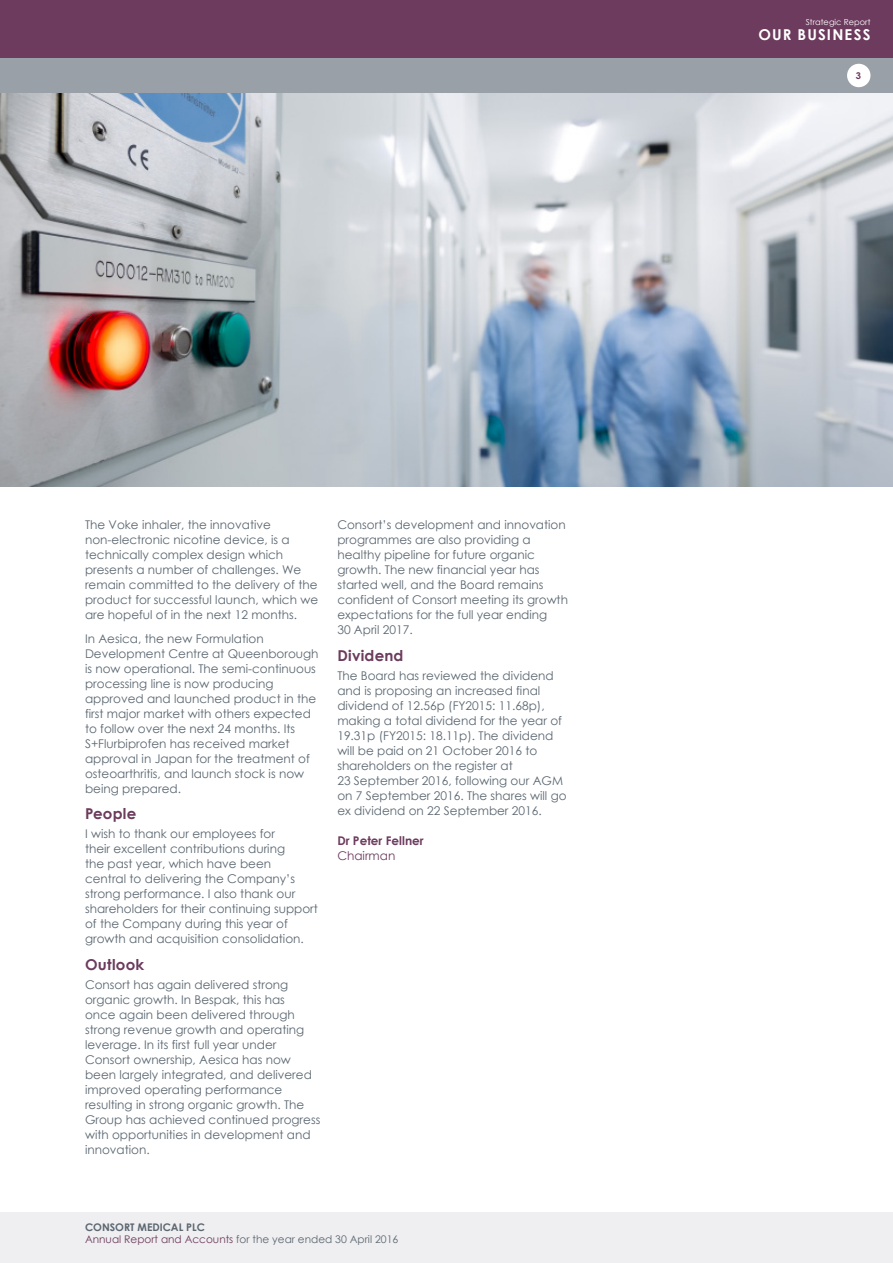
<style>
.page{position:relative;width:893px;height:1263px;background:#fff}
.page>*{position:absolute;margin:0;border:0;box-sizing:border-box;transform-origin:0 0}
.t1{font:700 15px "Century Gothic";color:#6c3b5d}
.t2{font:700 15px "Century Gothic";letter-spacing:.075em;color:#fff}
.t3{font:12px/15px "Century Gothic";color:#5a6670}
.t4{font:700 12px "Century Gothic";color:#6c3b5d}
.t5{font:12px "Century Gothic";color:#6c3b5d}
.t6{font:10.5px/11.2px "Century Gothic";color:#5a6670}
.t7{font:700 9.3px "Century Gothic";color:#6c3b5d}
.t8{font:8.25px "Century Gothic";color:#fff}
.s1{font-weight:700}
.s2{color:#6c3b5d}
</style>
<div class="page">
<div style="left:0;top:1212px;width:893px;height:51px;background:#efeef0"></div>
<div style="left:0;top:57px;width:893px;height:37px;background:#9aa0a7"></div>
<div style="left:0;top:0;width:893px;height:57px;background:#6c3b5d"></div>
<img style="left:0;top:94px;width:893px;height:392px">
<div style="left:847px;top:64px;width:23px;height:23px;background:#fff;border-radius:50%"></div>
<p class="t3" style="left:85px;top:517px;width:235px">The Voke inhaler, the innovative non-electronic nicotine device, is a technically complex design which presents a number of challenges. We remain committed to the delivery of the product for successful launch, which we are hopeful of in the next 12 months.</p>
<p class="t3" style="left:85px;top:630px;width:235px">In Aesica, the new Formulation Development Centre at Queenborough is now operational. The semi-continuous processing line is now producing approved and launched product in the first major market with others expected to follow over the next 24 months. Its S+Flurbiprofen has received market approval in Japan for the treatment of osteoarthritis, and launch stock is now being prepared.</p>
<p class="t1" style="left:85px;top:802px;width:53px">People</p>
<p class="t3" style="left:85px;top:826px;width:234px">I wish to thank our employees for<br>their excellent contributions during<br>the past year, which have been<br>central to delivering the Company’s strong performance. I also thank our shareholders for their continuing support of the Company during this year of growth and acquisition consolidation.</p>
<p class="t1" style="left:85px;top:953px;width:61px">Outlook</p>
<p class="t3" style="left:85px;top:977px;width:237px">Consort has again delivered strong organic growth. In Bespak, this has<br>once again been delivered through strong revenue growth and operating leverage. In its first full year under Consort ownership, Aesica has now been largely integrated, and delivered improved operating performance resulting in strong organic growth. The Group has achieved continued progress with opportunities in development and innovation.</p>
<p class="t3" style="left:337px;top:517px;width:232px">Consort’s development and innovation programmes are also providing a healthy pipeline for future organic growth. The new financial year has started well, and the Board remains confident of Consort meeting its growth expectations for the full year ending<br>30 April 2017.</p>
<p class="t1" style="left:337px;top:644px;width:68px">Dividend</p>
<p class="t3" style="left:337px;top:668px;width:231px">The Board has reviewed the dividend and is proposing an increased final dividend of 12.56p (FY2015: 11.68p), making a total dividend for the year of 19.31p (FY2015: 18.11p). The dividend will be paid on 21 October 2016 to shareholders on the register at<br>23 September 2016, following our AGM on 7 September 2016. The shares will go ex dividend on 22 September 2016.</p>
<p class="t4" style="left:337px;top:831px;width:88px">Dr Peter Fellner</p>
<p class="t5" style="left:337px;top:847px;width:60px">Chairman</p>
<p class="t6" style="left:85px;top:1222px;width:315px"><span class="s1">Consort Medical plc<br></span><span class="s2">Annual Report and Accounts</span> for the year ended 30 April 2016</p>
<p class="t8" style="left:806px;top:16px;width:66px">Strategic Report</p>
<p class="t2" style="left:758px;top:23px;width:113px">Our Business</p>
<p class="t7" style="left:856px;top:69px;width:7px">3</p>
</div>
